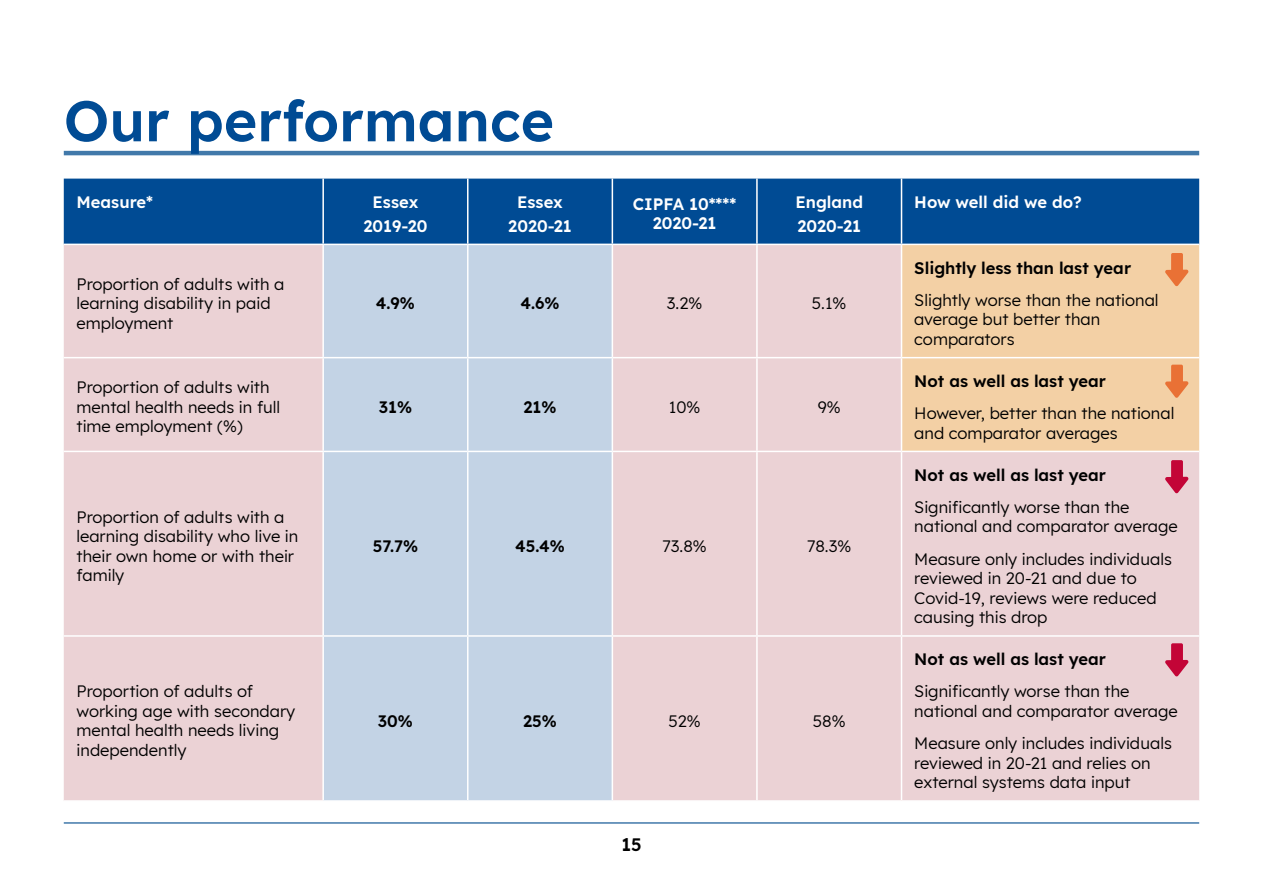
<style>
.page{position:relative;width:1263px;height:893px;background:#fff}
.page>*{position:absolute;margin:0;border:0;box-sizing:border-box;transform-origin:0 0}
.t1{font:600 57px "Lexend";color:#004b94}
.t2{font:600 18px "Lexend";color:#000}
.Body{font:16.5px/19.5px "Lexend";color:#000}
.Body-2{font:600 16.5px "Lexend";color:#000}
.Body_Bold_centred{font:600 16.5px/19.5px "Lexend";color:#fff;text-align:center}
.Body_centred{font:600 16.5px "Lexend";color:#000}
.Body_centred-2{font:16.5px "Lexend";color:#000}
.Body_Bold{font:600 16.5px "Lexend";color:#fff}
</style>
<div class="page">
<hr style="left:64px;top:151px;width:1135px;height:4px;background:#4179aa">
<hr style="left:64px;top:822px;width:1135px;height:2px;background:#4179aa">
<div style="left:64px;top:179px;width:1135px;height:65px;background:#004b94"></div>
<div style="left:468px;top:179px;width:288px;height:65px;background:#004b94"></div>
<div style="left:64px;top:245px;width:1135px;height:555px;background:#ebd2d5"></div>
<div style="left:324px;top:245px;width:288px;height:555px;background:#c3d3e5"></div>
<div style="left:902px;top:245px;width:297px;height:206px;background:#f3d0a5"></div>
<hr style="left:322px;top:245px;width:2px;height:112px;background:#fff">
<hr style="left:467px;top:245px;width:1px;height:112px;background:#fff">
<hr style="left:901px;top:245px;width:1px;height:112px;background:#fff">
<hr style="left:64px;top:357px;width:259px;height:1px;background:#fff">
<hr style="left:323px;top:357px;width:145px;height:1px;background:#fff">
<hr style="left:322px;top:358px;width:2px;height:93px;background:#fff">
<hr style="left:468px;top:357px;width:144px;height:1px;background:#fff">
<hr style="left:467px;top:358px;width:1px;height:93px;background:#fff">
<hr style="left:757px;top:357px;width:144px;height:1px;background:#fff">
<hr style="left:901px;top:357px;width:298px;height:1px;background:#fff">
<hr style="left:901px;top:358px;width:1px;height:93px;background:#fff">
<hr style="left:64px;top:451px;width:259px;height:1px;background:#fff">
<hr style="left:323px;top:451px;width:145px;height:1px;background:#fff">
<hr style="left:322px;top:452px;width:2px;height:183px;background:#fff">
<hr style="left:468px;top:451px;width:144px;height:1px;background:#fff">
<hr style="left:467px;top:452px;width:1px;height:183px;background:#fff">
<hr style="left:757px;top:451px;width:144px;height:1px;background:#fff">
<hr style="left:901px;top:451px;width:298px;height:1px;background:#fff">
<hr style="left:901px;top:452px;width:1px;height:183px;background:#fff">
<hr style="left:64px;top:635px;width:259px;height:2px;background:#fff">
<hr style="left:323px;top:635px;width:145px;height:2px;background:#fff">
<hr style="left:322px;top:637px;width:2px;height:163px;background:#fff">
<hr style="left:468px;top:635px;width:144px;height:2px;background:#fff">
<hr style="left:467px;top:637px;width:1px;height:163px;background:#fff">
<hr style="left:757px;top:635px;width:144px;height:2px;background:#fff">
<hr style="left:901px;top:635px;width:298px;height:2px;background:#fff">
<hr style="left:901px;top:637px;width:1px;height:163px;background:#fff">
<hr style="left:322px;top:179px;width:2px;height:65px;background:#fff">
<hr style="left:901px;top:179px;width:1px;height:65px;background:#fff">
<hr style="left:612px;top:245px;width:1px;height:112px;background:#fff">
<hr style="left:756px;top:245px;width:2px;height:112px;background:#fff">
<hr style="left:612px;top:357px;width:145px;height:1px;background:#fff">
<hr style="left:612px;top:358px;width:1px;height:93px;background:#fff">
<hr style="left:756px;top:358px;width:2px;height:93px;background:#fff">
<hr style="left:612px;top:451px;width:145px;height:1px;background:#fff">
<hr style="left:612px;top:452px;width:1px;height:183px;background:#fff">
<hr style="left:756px;top:452px;width:2px;height:183px;background:#fff">
<hr style="left:612px;top:635px;width:145px;height:2px;background:#fff">
<hr style="left:612px;top:637px;width:1px;height:163px;background:#fff">
<hr style="left:756px;top:637px;width:2px;height:163px;background:#fff">
<hr style="left:467px;top:179px;width:1px;height:65px;background:#fff">
<hr style="left:612px;top:179px;width:1px;height:65px;background:#fff">
<hr style="left:756px;top:179px;width:2px;height:65px;background:#fff">
<svg style="left:1164px;top:253px;width:25px;height:33px"></svg>
<svg style="left:1164px;top:365px;width:25px;height:33px"></svg>
<svg style="left:1164px;top:460px;width:25px;height:33px"></svg>
<svg style="left:1164px;top:643px;width:25px;height:34px"></svg>
<h1 class="t1" style="left:64px;top:77px;width:492px">Our performance</h1>
<p class="Body_Bold" style="left:77px;top:189px;width:78px">Measure*</p>
<p class="Body_Bold_centred" style="left:373px;top:191px;width:47px">Essex</p>
<p class="Body_Bold_centred" style="left:364px;top:215px;width:65px">2019-20</p>
<p class="Body_Bold_centred" style="left:517px;top:191px;width:47px">Essex</p>
<p class="Body_Bold_centred" style="left:508px;top:215px;width:65px">2020-21</p>
<p class="Body_Bold_centred" style="left:633px;top:193px;width:105px">CIPFA 10****<br>2020-21</p>
<p class="Body_Bold_centred" style="left:795px;top:191px;width:69px">England</p>
<p class="Body_Bold_centred" style="left:797px;top:215px;width:65px">2020-21</p>
<p class="Body" style="left:77px;top:273px;width:209px">Proportion of adults with a learning disability in paid employment</p>
<p class="Body" style="left:77px;top:377px;width:205px">Proportion of adults with mental health needs in full time employment (%)</p>
<p class="Body" style="left:77px;top:506px;width:223px">Proportion of adults with a learning disability who live in their own home or with their family</p>
<p class="Body" style="left:77px;top:681px;width:220px">Proportion of adults of working age with secondary mental health needs living independently</p>
<p class="Body_centred" style="left:376px;top:291px;width:41px">4.9%</p>
<p class="Body_centred" style="left:520px;top:291px;width:41px">4.6%</p>
<p class="Body_centred-2" style="left:667px;top:292px;width:37px">3.2%</p>
<p class="Body_centred-2" style="left:812px;top:292px;width:36px">5.1%</p>
<p class="Body_centred" style="left:379px;top:394px;width:35px">31%</p>
<p class="Body_centred" style="left:524px;top:394px;width:34px">21%</p>
<p class="Body_centred-2" style="left:669px;top:395px;width:33px">10%</p>
<p class="Body_centred-2" style="left:818px;top:395px;width:25px">9%</p>
<p class="Body_centred" style="left:373px;top:533px;width:47px">57.7%</p>
<p class="Body_centred" style="left:515px;top:533px;width:51px">45.4%</p>
<p class="Body_centred-2" style="left:662px;top:534px;width:46px">73.8%</p>
<p class="Body_centred-2" style="left:807px;top:534px;width:46px">78.3%</p>
<p class="Body_centred" style="left:378px;top:708px;width:37px">30%</p>
<p class="Body_centred" style="left:523px;top:708px;width:35px">25%</p>
<p class="Body_centred-2" style="left:668px;top:709px;width:34px">52%</p>
<p class="Body_centred-2" style="left:813px;top:709px;width:34px">58%</p>
<p class="t2" style="left:621px;top:831px;width:22px">15</p>
<p class="Body_Bold" style="left:914px;top:189px;width:169px">How well did we do?</p>
<p class="Body-2" style="left:914px;top:255px;width:218px">Slightly less than last year</p>
<p class="Body" style="left:914px;top:289px;width:246px">Slightly worse than the national average but better than comparators</p>
<p class="Body-2" style="left:914px;top:368px;width:193px">Not as well as last year</p>
<p class="Body" style="left:914px;top:402px;width:262px">However, better than the national and comparator averages</p>
<p class="Body-2" style="left:914px;top:462px;width:193px">Not as well as last year</p>
<p class="Body" style="left:914px;top:496px;width:265px">Significantly worse than the national and comparator average</p>
<p class="Body" style="left:914px;top:548px;width:259px">Measure only includes individuals reviewed in 20-21 and due to<br>Covid-19, reviews were reduced causing this drop</p>
<p class="Body-2" style="left:914px;top:647px;width:193px">Not as well as last year</p>
<p class="Body" style="left:914px;top:681px;width:265px">Significantly worse than the national and comparator average</p>
<p class="Body" style="left:914px;top:733px;width:259px">Measure only includes individuals reviewed in 20-21 and relies on external systems data input</p>
</div>
